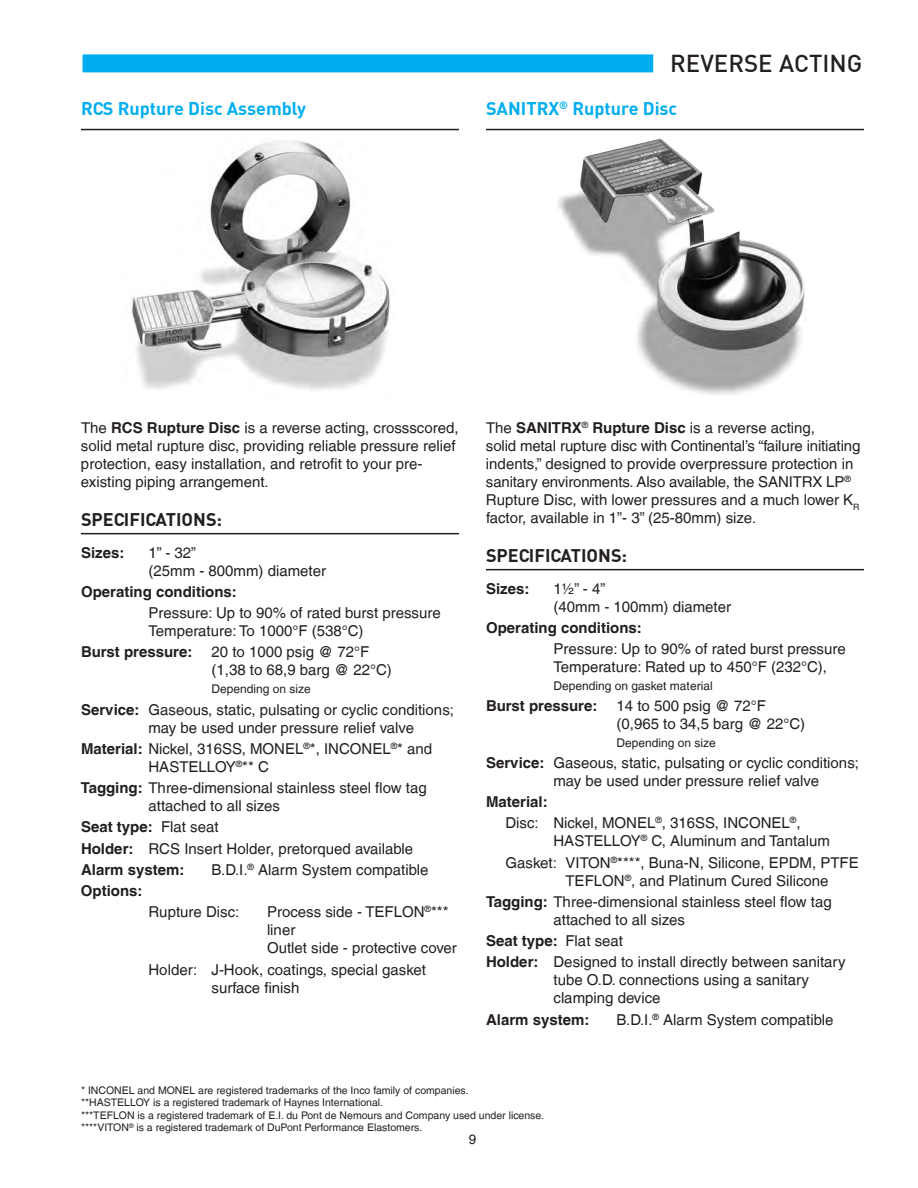
<style>
.page{position:relative;width:918px;height:1188px;background:#fff}
.page>*{position:absolute;margin:0;border:0;box-sizing:border-box;transform-origin:0 0}
.Text_Top_Page{font:500 24px "DIN";color:#231f20}
.Subhead_with_Rule{font:700 18px "DIN";color:#00aeef}
.Subhead_with_Rule_bl{font:700 18px "DIN";color:#231f20}
.Specifications{font:15px/18px "Helvetica LT";color:#231f20}
.Text{font:15px/18px "Helvetica LT";color:#231f20}
.Specifications_BDI{font:15px/18px "Helvetica LT";color:#231f20}
.Specifications-2{font:700 15px "Helvetica LT";color:#231f20}
.Specifications_BDI-2{font:700 15px "Helvetica LT";color:#231f20}
.Text_Small{font:13.5px "Helvetica LT";color:#231f20}
.Specifications-3{font:12px "Helvetica LT";color:#231f20}
.Text_Small-2{font:10.5px "Helvetica LT";color:#231f20}
.Text-2{font:10.5px "Helvetica LT";color:#231f20}
.s1{font-weight:700}
.s2{font-weight:400}
</style>
<div class="page">
<div style="left:82px;top:54px;width:571px;height:18px;background:#00aeef"></div>
<hr style="left:81px;top:129px;width:378px;height:1px;background:#231f20">
<hr style="left:81px;top:533px;width:378px;height:1px;background:#231f20">
<img style="left:131px;top:140px;width:259px;height:250px">
<hr style="left:486px;top:129px;width:378px;height:1px;background:#231f20">
<hr style="left:486px;top:569px;width:378px;height:1px;background:#231f20">
<img style="left:558px;top:139px;width:247px;height:256px">
<p class="Subhead_with_Rule" style="left:81px;top:97px;width:227px">RCS Rupture Disc Assembly</p>
<p class="Text_Top_Page" style="left:670px;top:48px;width:194px">REVERSE ACTING</p>
<p class="Subhead_with_Rule" style="left:486px;top:97px;width:193px">SANITRX<sup>®</sup> Rupture Disc</p>
<p class="Text" style="left:81px;top:418px;width:379px">The <span class="s1">RCS Rupture Disc</span> is a reverse acting, crossscored,</p>
<p class="Text" style="left:81px;top:436px;width:376px">solid metal rupture disc, providing reliable pressure relief protection, easy installation, and retrofit to your pre&shy;existing piping arrangement.</p>
<p class="Subhead_with_Rule_bl" style="left:81px;top:508px;width:143px">SPECIFICATIONS:</p>
<p class="Specifications-2" style="left:81px;top:543px;width:45px">Sizes:</p>
<p class="Specifications" style="left:148px;top:543px;width:179px">1” - 32”<br>(25mm - 800mm) diameter</p>
<p class="Specifications-2" style="left:81px;top:582px;width:157px">Operating conditions:</p>
<p class="Specifications" style="left:148px;top:604px;width:294px">Pressure: Up to 90% of rated burst pressure<br>Temperature: To 1000°F (538°C)</p>
<p class="Specifications-2" style="left:81px;top:643px;width:113px">Burst pressure:</p>
<p class="Specifications" style="left:212px;top:643px;width:182px">20 to 1000 psig @ 72°F (1,38 to 68,9 barg @ 22°C)</p>
<p class="Specifications-3" style="left:212px;top:682px;width:101px">Depending on size</p>
<p class="Specifications" style="left:148px;top:700px;width:307px;text-indent:-68px"><span class="s1">Service:</span> Gaseous, static, pulsating or cyclic conditions; may be used under pressure relief valve</p>
<p class="Specifications" style="left:148px;top:740px;width:285px;text-indent:-68px"><span class="s1">Material:</span> Nickel, 316SS, MONEL<sup>®</sup>*, INCONEL<sup>®</sup>* and<br>HASTELLOY<sup>®</sup>** C</p>
<p class="Specifications" style="left:148px;top:779px;width:280px;text-indent:-68px"><span class="s1">Tagging:</span> Three-dimensional stainless steel flow tag attached to all sizes</p>
<p class="Specifications_BDI-2" style="left:81px;top:818px;width:139px">Seat type: <span class="s2">Flat seat</span></p>
<p class="Specifications" style="left:81px;top:839px;width:334px"><span class="s1">Holder:</span> RCS Insert Holder, pretorqued available</p>
<p class="Specifications-2" style="left:81px;top:860px;width:105px">Alarm system:</p>
<p class="Specifications" style="left:211px;top:861px;width:218px">B.D.I.<sup>®</sup> Alarm System compatible</p>
<p class="Specifications-2" style="left:81px;top:882px;width:63px">Options:</p>
<p class="Specifications" style="left:148px;top:903px;width:92px">Rupture Disc:</p>
<p class="Specifications" style="left:267px;top:903px;width:191px">Process side - TEFLON<sup>®</sup>*** liner<br>Outlet side - protective cover</p>
<p class="Specifications" style="left:212px;top:960px;width:216px;text-indent:-63px">Holder: J-Hook, coatings, special gasket surface finish</p>
<p class="Text" style="left:486px;top:418px;width:331px">The <span class="s1">SANITRX</span><sup>®</sup> <span class="s1">Rupture Disc</span> is a reverse acting,</p>
<p class="Text" style="left:486px;top:436px;width:376px">solid metal rupture disc with Continental’s “failure initiating indents,” designed to provide overpressure protection in sanitary environments. Also available, the SANITRX LP<sup>® </sup>Rupture Disc, with lower pressures and a much lower K<sub>R </sub>factor, available in 1”- 3” (25-80mm) size.</p>
<p class="Subhead_with_Rule_bl" style="left:486px;top:544px;width:143px">SPECIFICATIONS:</p>
<p class="Specifications-2" style="left:486px;top:579px;width:45px">Sizes:</p>
<p class="Specifications" style="left:554px;top:579px;width:179px">1½” - 4”<br>(40mm - 100mm) diameter</p>
<p class="Specifications-2" style="left:486px;top:618px;width:157px">Operating conditions:</p>
<p class="Specifications" style="left:554px;top:640px;width:294px">Pressure: Up to 90% of rated burst pressure<br>Temperature: Rated up to 450°F (232°C),</p>
<p class="Specifications-3" style="left:554px;top:679px;width:161px">Depending on gasket material</p>
<p class="Specifications-2" style="left:486px;top:697px;width:113px">Burst pressure:</p>
<p class="Specifications" style="left:616px;top:697px;width:190px">14 to 500 psig @ 72°F (0,965 to 34,5 barg @ 22°C)</p>
<p class="Specifications-3" style="left:616px;top:735px;width:101px">Depending on size</p>
<p class="Specifications" style="left:554px;top:754px;width:307px;text-indent:-68px"><span class="s1">Service:</span> Gaseous, static, pulsating or cyclic conditions; may be used under pressure relief valve</p>
<p class="Specifications-2" style="left:486px;top:793px;width:63px">Material:</p>
<p class="Specifications_BDI" style="left:554px;top:814px;width:278px;text-indent:-48px">Disc: Nickel, MONEL<sup>®</sup>, 316SS, INCONEL<sup>®</sup>,<br>HASTELLOY<sup>®</sup> C, Aluminum and Tantalum</p>
<p class="Specifications_BDI" style="left:566px;top:853px;width:295px;text-indent:-60px">Gasket: VITON<sup>®</sup>****, Buna-N, Silicone, EPDM, PTFE<br>TEFLON<sup>®</sup>, and Platinum Cured Silicone</p>
<p class="Specifications" style="left:554px;top:893px;width:280px;text-indent:-68px"><span class="s1">Tagging:</span> Three-dimensional stainless steel flow tag attached to all sizes</p>
<p class="Specifications-2" style="left:486px;top:932px;width:139px">Seat type: <span class="s2">Flat seat</span></p>
<p class="Specifications" style="left:554px;top:953px;width:294px;text-indent:-68px"><span class="s1">Holder:</span> Designed to install directly between sanitary tube O.D. connections using a sanitary clamping device</p>
<p class="Specifications-2" style="left:486px;top:1010px;width:105px">Alarm system:</p>
<p class="Specifications" style="left:616px;top:1010px;width:218px">B.D.I.<sup>®</sup> Alarm System compatible</p>
<p class="Text_Small-2" style="left:81px;top:1084px;width:389px">* INCONEL and MONEL are registered trademarks of the Inco family of companies.</p>
<p class="Text_Small-2" style="left:81px;top:1096px;width:304px">**HASTELLOY is a registered trademark of Haynes International.</p>
<p class="Text_Small-2" style="left:81px;top:1109px;width:465px">***TEFLON is a registered trademark of E.I. du Pont de Nemours and Company used under license.</p>
<p class="Text-2" style="left:81px;top:1122px;width:343px">****VITON<sup>®</sup> is a registered trademark of DuPont Performance Elastomers.</p>
<p class="Text_Small" style="left:469px;top:1131px;width:9px">9</p>
</div>
